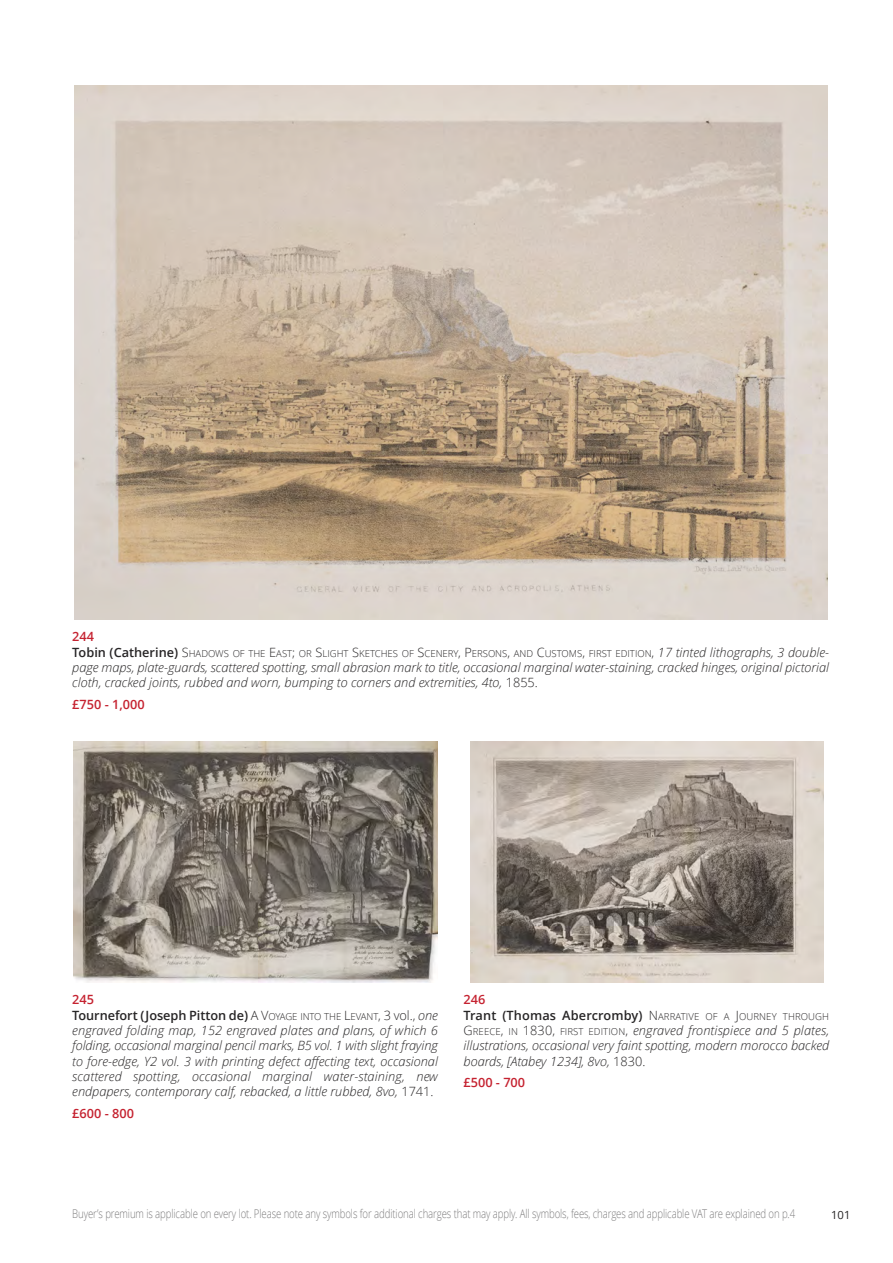
<style>
.page{position:relative;width:893px;height:1263px;background:#fff}
.page>*{position:absolute;margin:0;border:0;box-sizing:border-box;transform-origin:0 0}
.t1{font:italic 300 12.75px/15.5px "Open Sans";color:#272526;text-align:justify}
.t2{font:600 12.75px "Open Sans";color:#c52230}
.t3{font:300 12px "Open Sans";letter-spacing:-.01em;color:#7d7c7d;scale:.8 1}
.t4{font:11.25px "Open Sans";color:#272526}
.t5{font:300 9.6px "Open Sans";color:#272526}
.s1{font-weight:600;font-size:12.75px}
.s2{font-size:12.75px}
.s3{font-style:italic;font-size:12.75px}
.s4{font-style:normal}
.s5{font-weight:600;font-style:normal}
.s6{font-style:normal;font-size:9.6px}
</style>
<div class="page">
<img style="left:74px;top:742px;width:363px;height:240px">
<img style="left:470px;top:742px;width:353px;height:240px">
<img style="left:74px;top:85px;width:753px;height:534px">
<p class="t2" style="left:72px;top:627px;width:23px">244</p>
<p class="t5" style="left:72px;top:646px;width:758px"><span class="s1">Tobin (Catherine)</span> <span class="s2">S</span>HADOWS OF THE <span class="s2">E</span>AST<span class="s2">;</span> OR <span class="s2">S</span>LIGHT <span class="s2">S</span>KETCHES OF <span class="s2">S</span>CENERY<span class="s2">, P</span>ERSONS<span class="s2">,</span> AND <span class="s2">C</span>USTOMS<span class="s2">,</span> FIRST EDITION<span class="s2">,</span> <span class="s3">17 tinted lithographs, 3 double-</span></p>
<p class="t1" style="left:72px;top:659px;width:758px">page maps, plate-guards, scattered spotting, small abrasion mark to title, occasional marginal water-staining, cracked hinges, original pictorial cloth, cracked joints, rubbed and worn, bumping to corners and extremities, 4to, <span class="s4">1855.</span></p>
<p class="t2" style="left:72px;top:695px;width:74px">£750 - 1,000</p>
<p class="t2" style="left:72px;top:990px;width:23px">245</p>
<p class="t1" style="left:72px;top:1007px;width:367px"><span class="s5">Tournefort (Joseph Pitton de)</span> <span class="s4">A V</span><span class="s6">OYAGE INTO THE</span> <span class="s4">L</span><span class="s6">EVANT</span><span class="s4">, 3 vol.,</span> one engraved folding map, 152 engraved plates and plans, of which 6 folding, occasional marginal pencil marks, B5 vol. 1 with slight fraying to fore-edge, Y2 vol. 3 with printing defect affecting text, occasional scattered spotting, occasional marginal water-staining, new endpapers, contemporary calf, rebacked, a little rubbed, 8vo, <span class="s4">1741.</span></p>
<p class="t2" style="left:72px;top:1104px;width:63px">£600 - 800</p>
<p class="t2" style="left:463px;top:990px;width:23px">246</p>
<p class="t5" style="left:463px;top:1009px;width:367px"><span class="s1">Trant (Thomas Abercromby)</span> <span class="s2">N</span>ARRATIVE OF A <span class="s2">J</span>OURNEY THROUGH</p>
<p class="t1" style="left:463px;top:1022px;width:367px"><span class="s4">G</span><span class="s6">REECE</span><span class="s4">,</span> <span class="s6">IN</span> <span class="s4">1830,</span> <span class="s6">FIRST EDITION</span><span class="s4">,</span> engraved frontispiece and 5 plates, illustrations, occasional very faint spotting, modern morocco backed boards, [Atabey 1234], 8vo, <span class="s4">1830.</span></p>
<p class="t2" style="left:463px;top:1074px;width:63px">£500 - 700</p>
<p class="t3" style="left:72px;top:1205px;width:905px">Buyer’s premium is applicable on every lot. Please note any symbols for additional charges that may apply. All symbols, fees, charges and applicable VAT are explained on p.4</p>
<p class="t4" style="left:831px;top:1207px;width:21px">101</p>
</div>
